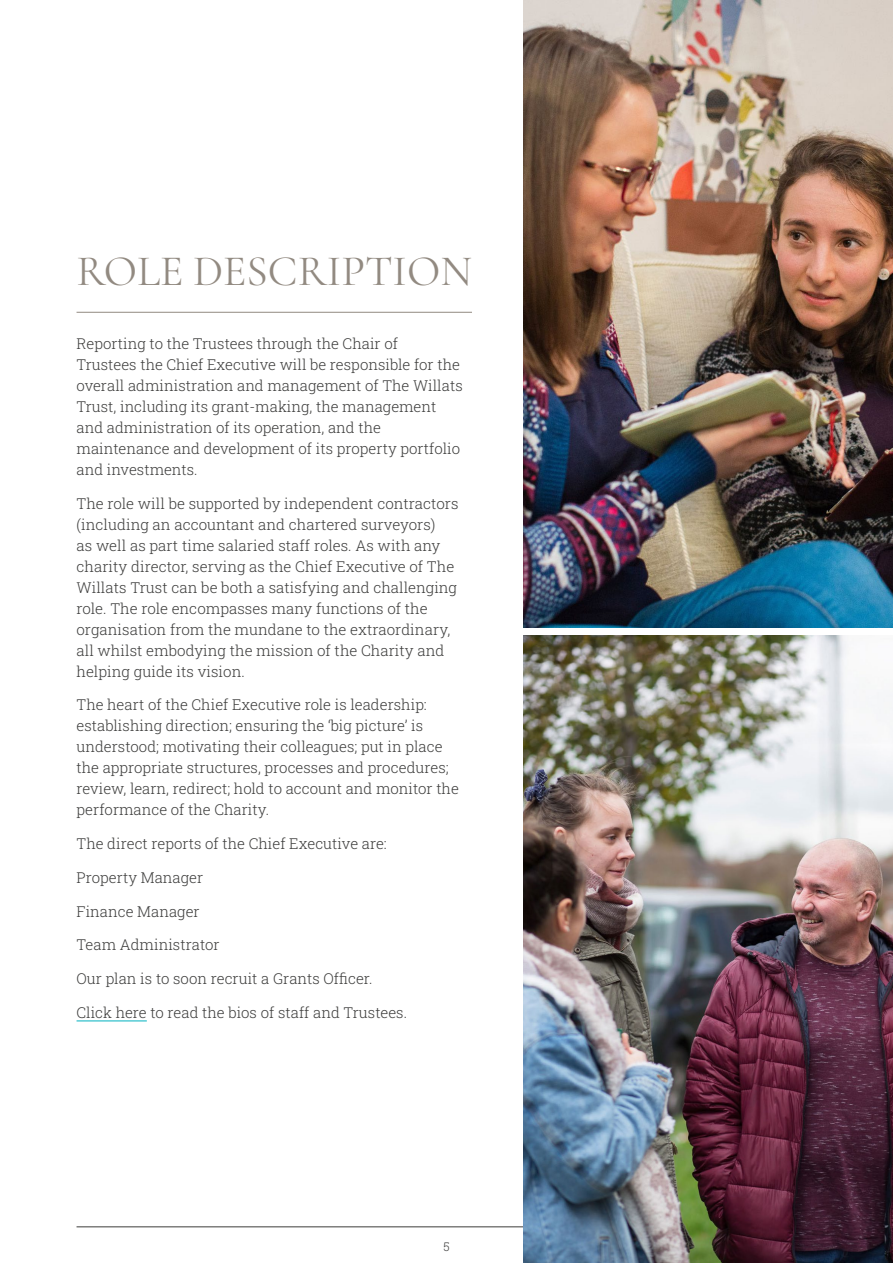
<style>
.page{position:relative;width:893px;height:1263px;background:#fff}
.page>*{position:absolute;margin:0;border:0;box-sizing:border-box;transform-origin:0 0}
.t1{font:43.5px "Cormorant Garamond";color:#928a81}
.t2{font:300 15px/21px "Roboto Slab";color:#3c3c3b}
.t3{font:300 12px "Roboto Slab";color:#3c3c3b}
</style>
<div class="page">
<hr style="left:77px;top:312px;width:395px;height:1px;background:#928a81">
<hr style="left:77px;top:1020px;width:70px;height:1px;background:#00b2bf">
<hr style="left:77px;top:1226px;width:739px;height:1px;background:#3c3c3b">
<img style="left:523px;top:0;width:370px;height:627px">
<img style="left:523px;top:636px;width:370px;height:627px">
<h1 class="t1" style="left:77px;top:245px;width:397px">ROLE DESCRIPTION</h1>
<p class="t2" style="left:77px;top:332px;width:388px">Reporting to the Trustees through the Chair of<br>Trustees the Chief Executive will be responsible for the overall administration and management of The Willats Trust, including its grant-making, the management and administration of its operation, and the maintenance and development of its property portfolio and investments.</p>
<p class="t2" style="left:77px;top:492px;width:384px">The role will be supported by independent contractors (including an accountant and chartered surveyors)<br>as well as part time salaried staff roles. As with any charity director, serving as the Chief Executive of The Willats Trust can be both a satisfying and challenging role. The role encompasses many functions of the organisation from the mundane to the extraordinary, all whilst embodying the mission of the Charity and helping guide its vision.</p>
<p class="t2" style="left:77px;top:694px;width:384px">The heart of the Chief Executive role is leadership: establishing direction; ensuring the ‘big picture’ is understood; motivating their colleagues; put in place the appropriate structures, processes and procedures; review, learn, redirect; hold to account and monitor the performance of the Charity.</p>
<p class="t2" style="left:77px;top:833px;width:312px">The direct reports of the Chief Executive are:</p>
<p class="t2" style="left:77px;top:866px;width:128px">Property Manager</p>
<p class="t2" style="left:77px;top:900px;width:125px">Finance Manager</p>
<p class="t2" style="left:77px;top:934px;width:145px">Team Administrator</p>
<p class="t2" style="left:77px;top:968px;width:298px">Our plan is to soon recruit a Grants Officer.</p>
<p class="t2" style="left:77px;top:1001px;width:332px">Click here to read the bios of staff and Trustees.</p>
<p class="t3" style="left:443px;top:1239px;width:8px">5</p>
</div>
